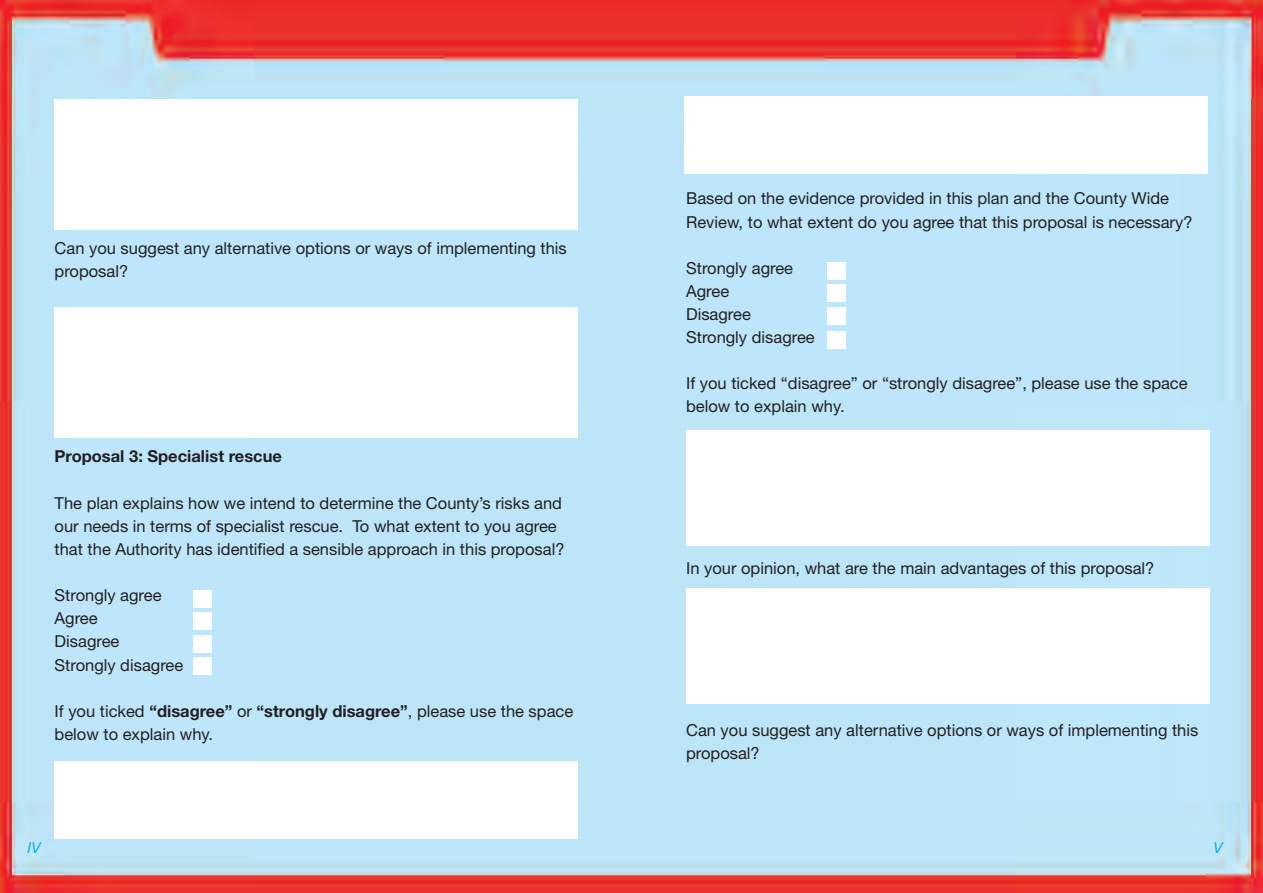
<style>
.page{position:relative;width:1263px;height:893px;background:#fff}
.page>*{position:absolute;margin:0;border:0;box-sizing:border-box;transform-origin:0 0}
.t1{font:16.5px/23.1px "Helvetica Neue";color:#231f20}
.t2{font:700 16.5px "Helvetica Neue";color:#231f20}
.t3{font:italic 15px "Helvetica Neue";color:#00aeef}
.s1{font-weight:700}
</style>
<div class="page">
<img style="left:1px;top:0;width:1261px;height:893px">
<div style="left:193px;top:657px;width:19px;height:18px;background:#fff"></div>
<div style="left:828px;top:331px;width:18px;height:18px;background:#fff"></div>
<div style="left:828px;top:308px;width:18px;height:17px;background:#fff"></div>
<div style="left:828px;top:285px;width:18px;height:17px;background:#fff"></div>
<div style="left:828px;top:263px;width:18px;height:17px;background:#fff"></div>
<div style="left:194px;top:635px;width:18px;height:18px;background:#fff"></div>
<div style="left:194px;top:612px;width:18px;height:18px;background:#fff"></div>
<div style="left:194px;top:590px;width:18px;height:18px;background:#fff"></div>
<div style="left:686px;top:430px;width:523px;height:116px;background:#fff"></div>
<div style="left:686px;top:588px;width:523px;height:116px;background:#fff"></div>
<div style="left:55px;top:100px;width:523px;height:130px;background:#fff"></div>
<div style="left:55px;top:308px;width:523px;height:130px;background:#fff"></div>
<div style="left:55px;top:761px;width:523px;height:77px;background:#fff"></div>
<div style="left:684px;top:96px;width:524px;height:77px;background:#fff"></div>
<p class="t1" style="left:55px;top:236px;width:514px">Can you suggest any alternative options or ways of implementing this proposal?</p>
<p class="t2" style="left:55px;top:446px;width:229px">Proposal 3: Specialist rescue</p>
<p class="t1" style="left:55px;top:491px;width:511px">The plan explains how we intend to determine the County’s risks and our needs in terms of specialist rescue. To what extent to you agree that the Authority has identified a sensible approach in this proposal?</p>
<p class="t1" style="left:55px;top:583px;width:130px">Strongly agree<br>Agree<br>Disagree<br>Strongly disagree</p>
<p class="t1" style="left:55px;top:699px;width:520px">If you ticked <span class="s1">“disagree”</span> or <span class="s1">“strongly disagree”</span>, please use the space below to explain why.</p>
<p class="t1" style="left:686px;top:187px;width:508px">Based on the evidence provided in this plan and the County Wide<br>Review, to what extent do you agree that this proposal is necessary?</p>
<p class="t1" style="left:686px;top:256px;width:130px">Strongly agree<br>Agree<br>Disagree<br>Strongly disagree</p>
<p class="t1" style="left:686px;top:372px;width:503px">If you ticked “disagree” or “strongly disagree”, please use the space below to explain why.</p>
<p class="t1" style="left:686px;top:557px;width:470px">In your opinion, what are the main advantages of this proposal?</p>
<p class="t1" style="left:686px;top:718px;width:514px">Can you suggest any alternative options or ways of implementing this proposal?</p>
<p class="t3" style="left:28px;top:838px;width:15px">IV</p>
<p class="t3" style="left:1213px;top:838px;width:11px">V</p>
</div>
